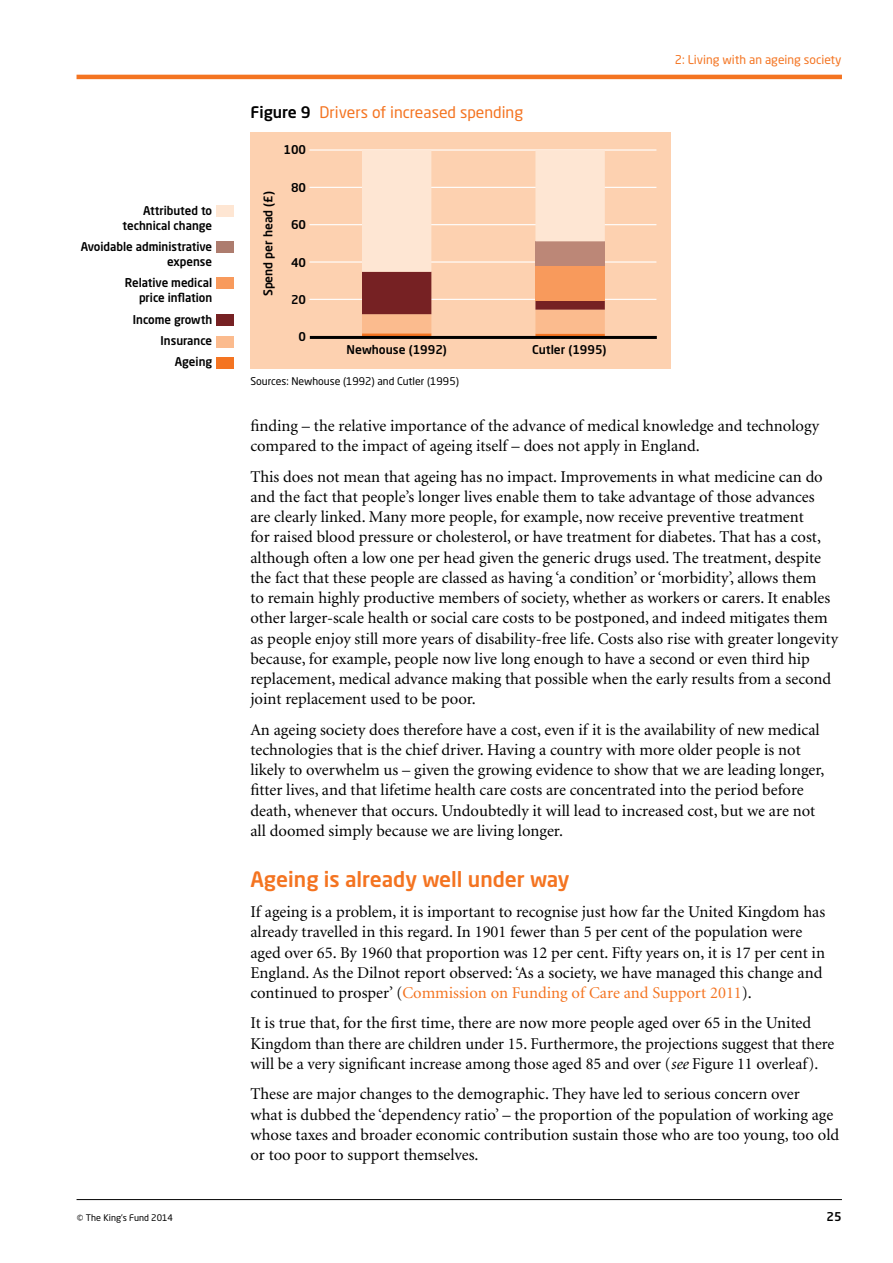
<style>
.page{position:relative;width:893px;height:1263px;background:#fff}
.page>*{position:absolute;margin:0;border:0;box-sizing:border-box;transform-origin:0 0}
.t1{font:500 21px "Neo Sans Std";color:#f47421}
.t2{font:16.5px/20.2px "Minion";color:#000}
.t3{font:15.75px "Neo Sans Std";color:#f47421}
.t4{font:500 12px/15px "Neo Sans Std";color:#000;text-align:right;scale:.96 1}
.t5{font:500 12px "Neo Sans Std";color:#000}
.t6{font:12px "Neo Sans Std";color:#f47421}
.t7{font:10.5px "Neo Sans Std";color:#000}
.t8{font:9px "Neo Sans Std";color:#000}
.s1{font-weight:500;color:#000}
.s2{color:#f47421}
.s3{font-style:italic}
</style>
<div class="page">
<hr style="left:77px;top:1199px;width:765px;height:1px;background:#000">
<hr style="left:77px;top:75px;width:765px;height:4px;background:#f47421">
<div style="left:250px;top:133px;width:421px;height:236px;background:#fdd1b0"></div>
<hr style="left:309px;top:187px;width:347px;height:1px;background:#fff">
<hr style="left:309px;top:149px;width:347px;height:2px;background:#fff">
<hr style="left:309px;top:224px;width:347px;height:1px;background:#fff">
<hr style="left:309px;top:261px;width:347px;height:2px;background:#fff">
<hr style="left:309px;top:299px;width:347px;height:1px;background:#fff">
<hr style="left:362px;top:333px;width:69px;height:4px;background:#ed7020">
<hr style="left:535px;top:334px;width:70px;height:3px;background:#f47421">
<svg style="left:362px;top:150px;width:243px;height:184px"></svg>
<hr style="left:310px;top:336px;width:347px;height:3px;background:#000">
<div style="left:216px;top:206px;width:17px;height:11px;background:#fee6d3"></div>
<div style="left:216px;top:241px;width:17px;height:12px;background:#ad7c6e"></div>
<div style="left:216px;top:278px;width:17px;height:11px;background:#f89a5c"></div>
<div style="left:216px;top:315px;width:17px;height:11px;background:#762123"></div>
<div style="left:216px;top:336px;width:17px;height:11px;background:#fbbb8e"></div>
<div style="left:216px;top:357px;width:17px;height:12px;background:#f47421"></div>
<p class="t4" style="left:122px;top:202px;width:95px">Attributed to technical change</p>
<p class="t4" style="left:81px;top:239px;width:138px">Avoidable administrative expense</p>
<p class="t4" style="left:125px;top:275px;width:92px">Relative medical price inflation</p>
<p class="t4" style="left:133px;top:308px;width:84px;line-height:21.5px">Income growth<br>Insurance<br>Ageing</p>
<p class="t8" style="left:77px;top:1212px;width:98px">© The King’s Fund 2014</p>
<p class="t3" style="left:250px;top:103px;width:274px"><span class="s1">Figure 9</span> Drivers of increased spending</p>
<p class="t5" style="left:260px;top:296px;width:107px;rotate:-90deg">Spend per head (£)</p>
<p class="t5" style="left:283px;top:142px;width:24px">100</p>
<p class="t5" style="left:291px;top:180px;width:17px">80</p>
<p class="t5" style="left:291px;top:217px;width:17px">60</p>
<p class="t5" style="left:291px;top:255px;width:17px">40</p>
<p class="t5" style="left:291px;top:292px;width:17px">20</p>
<p class="t5" style="left:299px;top:329px;width:9px">0</p>
<p class="t5" style="left:347px;top:342px;width:102px">Newhouse (1992)</p>
<p class="t5" style="left:532px;top:342px;width:76px">Cutler (1995)</p>
<p class="t7" style="left:250px;top:375px;width:210px">Sources: Newhouse (1992) and Cutler (1995)</p>
<p class="t6" style="left:675px;top:52px;width:168px">2: Living with an ageing society</p>
<p class="t2" style="left:250px;top:416px;width:570px">finding – the relative importance of the advance of medical knowledge and technology compared to the impact of ageing itself – does not apply in England.</p>
<p class="t2" style="left:250px;top:467px;width:589px">This does not mean that ageing has no impact. Improvements in what medicine can do and the fact that people’s longer lives enable them to take advantage of those advances are clearly linked. Many more people, for example, now receive preventive treatment<br>for raised blood pressure or cholesterol, or have treatment for diabetes. That has a cost, although often a low one per head given the generic drugs used. The treatment, despite the fact that these people are classed as having ‘a condition’ or ‘morbidity’, allows them<br>to remain highly productive members of society, whether as workers or carers. It enables other larger-scale health or social care costs to be postponed, and indeed mitigates them as people enjoy still more years of disability-free life. Costs also rise with greater longevity because, for example, people now live long enough to have a second or even third hip replacement, medical advance making that possible when the early results from a second joint replacement used to be poor.</p>
<p class="t2" style="left:250px;top:720px;width:576px">An ageing society does therefore have a cost, even if it is the availability of new medical technologies that is the chief driver. Having a country with more older people is not likely to overwhelm us – given the growing evidence to show that we are leading longer, fitter lives, and that lifetime health care costs are concentrated into the period before death, whenever that occurs. Undoubtedly it will lead to increased cost, but we are not all doomed simply because we are living longer.</p>
<p class="t1" style="left:250px;top:866px;width:321px">Ageing is already well under way</p>
<p class="t2" style="left:250px;top:902px;width:576px">If ageing is a problem, it is important to recognise just how far the United Kingdom has already travelled in this regard. In 1901 fewer than 5 per cent of the population were aged over 65. By 1960 that proportion was 12 per cent. Fifty years on, it is 17 per cent in England. As the Dilnot report observed: ‘As a society, we have managed this change and continued to prosper’ (<span class="s2">Commission on Funding of Care and Support 2011</span>).</p>
<p class="t2" style="left:250px;top:1013px;width:585px">It is true that, for the first time, there are now more people aged over 65 in the United<br>Kingdom than there are children under 15. Furthermore, the projections suggest that there will be a very significant increase among those aged 85 and over (<span class="s3">see</span> Figure 11 overleaf).</p>
<p class="t2" style="left:250px;top:1084px;width:590px">These are major changes to the demographic. They have led to serious concern over<br>what is dubbed the ‘dependency ratio’ – the proportion of the population of working age whose taxes and broader economic contribution sustain those who are too young, too old or too poor to support themselves.</p>
<p class="t5" style="left:827px;top:1209px;width:17px">25</p>
</div>
